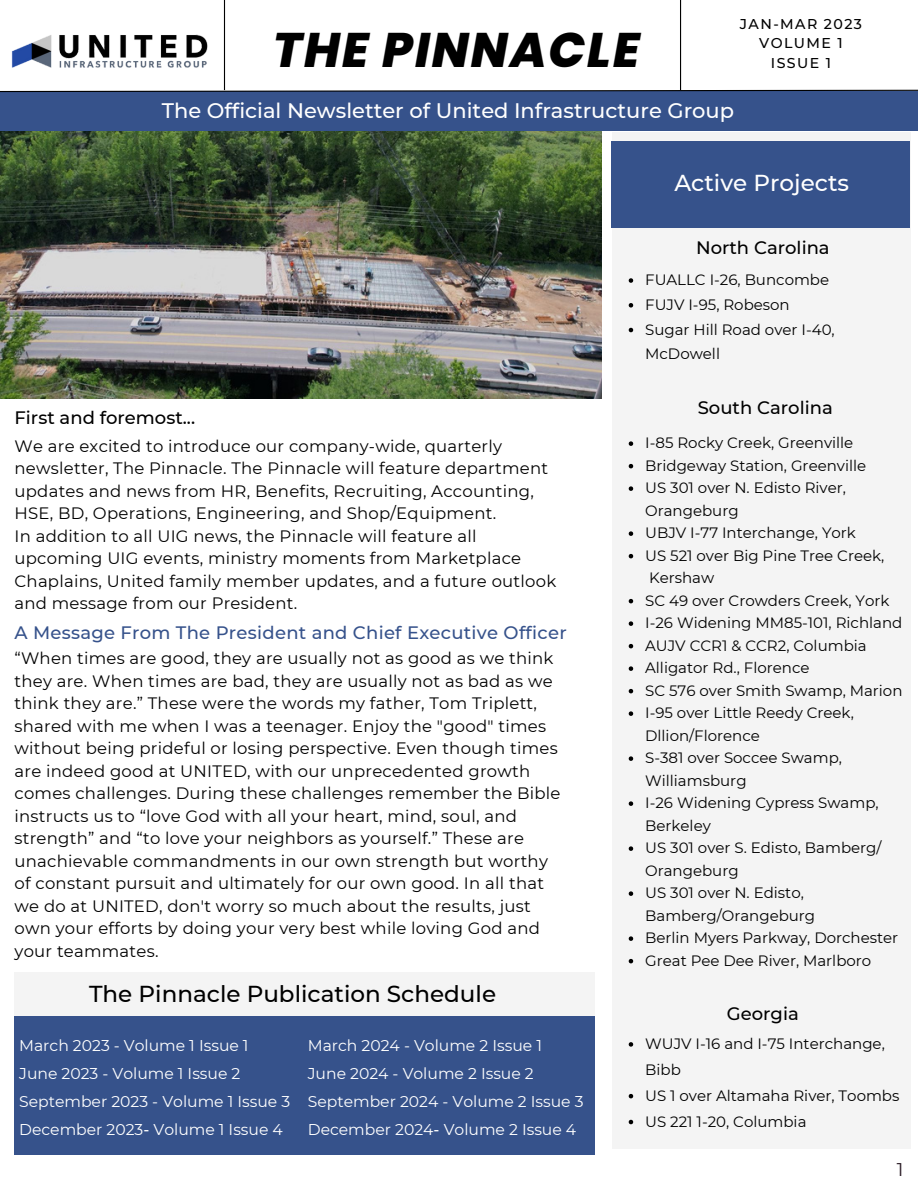
<style>
.page{position:relative;width:918px;height:1188px;background:#fff}
.page>*{position:absolute;margin:0;border:0;box-sizing:border-box;transform-origin:0 0}
.t1{font:italic 800 48.45px "Poppins";letter-spacing:.04em;color:#000}
.t2{font:500 23.1px "Montserrat";color:#000}
.t3{font:500 23.1px "Montserrat";color:#fff}
.t4{font:500 21px "Montserrat";color:#fff}
.t5{font:18.45px "Montserrat";color:#291b25}
.t6{font:500 18px "Montserrat";color:#000}
.t7{font:500 18px "Montserrat";letter-spacing:.015em;color:#36528b}
.t8{font:16.5px/22.5px "Montserrat";letter-spacing:.015em;color:#000}
.t9{font:15.6px/28.2px "Montserrat";color:#fff}
.t10{font:15px/22.5px "Montserrat";color:#000}
.t11{font:500 14.25px/19.2px "Montserrat";letter-spacing:.1em;color:#000;text-align:center}
.s1{font-weight:500}
</style>
<div class="page">
<img style="left:0;top:131px;width:602px;height:267px">
<div style="left:0;top:92px;width:918px;height:39px;background:#36528b"></div>
<hr style="left:224px;top:0;width:1px;height:90px;background:#000">
<hr style="left:680px;top:0;width:1px;height:90px;background:#000">
<div style="left:612px;top:133px;width:298px;height:1016px;background:#f4f4f4"></div>
<div style="left:612px;top:142px;width:298px;height:85px;background:#36528b"></div>
<svg style="left:629px;top:278px;width:4px;height:5px"></svg>
<svg style="left:629px;top:303px;width:4px;height:5px"></svg>
<svg style="left:629px;top:328px;width:4px;height:4px"></svg>
<svg style="left:629px;top:441px;width:4px;height:5px"></svg>
<svg style="left:629px;top:464px;width:4px;height:4px"></svg>
<svg style="left:629px;top:486px;width:4px;height:5px"></svg>
<svg style="left:629px;top:531px;width:4px;height:5px"></svg>
<svg style="left:629px;top:554px;width:4px;height:4px"></svg>
<svg style="left:629px;top:599px;width:4px;height:4px"></svg>
<svg style="left:629px;top:621px;width:4px;height:5px"></svg>
<svg style="left:629px;top:644px;width:4px;height:4px"></svg>
<svg style="left:629px;top:666px;width:4px;height:5px"></svg>
<svg style="left:629px;top:689px;width:4px;height:4px"></svg>
<svg style="left:629px;top:711px;width:4px;height:5px"></svg>
<svg style="left:629px;top:756px;width:4px;height:5px"></svg>
<svg style="left:629px;top:801px;width:4px;height:5px"></svg>
<svg style="left:629px;top:846px;width:4px;height:5px"></svg>
<svg style="left:629px;top:891px;width:4px;height:5px"></svg>
<svg style="left:629px;top:936px;width:4px;height:5px"></svg>
<svg style="left:629px;top:959px;width:4px;height:4px"></svg>
<svg style="left:629px;top:1042px;width:4px;height:5px"></svg>
<svg style="left:629px;top:1094px;width:4px;height:4px"></svg>
<svg style="left:629px;top:1120px;width:4px;height:4px"></svg>
<img style="left:11px;top:34px;width:197px;height:34px">
<svg style="left:0;top:89px;width:918px;height:4px"></svg>
<div style="left:15px;top:1014px;width:579px;height:141px;background:#36528b"></div>
<div style="left:15px;top:972px;width:579px;height:44px;background:#f4f4f4"></div>
<h1 class="t1" style="left:273px;top:16px;width:368px">THE PINNACLE</h1>
<p class="t11" style="left:740px;top:15px;width:124px">JAN-MAR 2023<br>VOLUME 1<br>ISSUE 1</p>
<p class="t4" style="left:162px;top:98px;width:574px">The Official Newsletter of United Infrastructure Group</p>
<h2 class="t3" style="left:674px;top:169px;width:176px">Active Projects</h2>
<p class="t6" style="left:696px;top:236px;width:135px">North Carolina</p>
<p class="t6" style="left:15px;top:406px;width:182px">First and foremost...</p>
<p class="t8" style="left:15px;top:435px;width:543px">We are excited to introduce our company-wide, quarterly newsletter, The Pinnacle. The Pinnacle will feature department updates and news from HR, Benefits, Recruiting, Accounting, HSE, BD, Operations, Engineering, and Shop/Equipment.<br>In addition to all UIG news, the Pinnacle will feature all upcoming UIG events, ministry moments from Marketplace Chaplains, United family member updates, and a future outlook and message from our President.</p>
<p class="t7" style="left:15px;top:621px;width:554px">A Message From The President and Chief Executive Officer</p>
<p class="t8" style="left:15px;top:647px;width:548px">“When times are good, they are usually not as good as we think they are. When times are bad, they are usually not as bad as we think they are.” These were the words my father, Tom Triplett, shared with me when I was a teenager. Enjoy the "good" times without being prideful or losing perspective. Even though times are indeed good at UNITED, with our unprecedented growth comes challenges. During these challenges remember the Bible instructs us to “love God with all your heart, mind, soul, and strength” and “to love your neighbors as yourself.” These are unachievable commandments in our own strength but worthy of constant pursuit and ultimately for our own good. In all that we do at UNITED, don't worry so much about the results, just own your efforts by doing your very best while loving God and your teammates.</p>
<h2 class="t2" style="left:89px;top:979px;width:409px">The Pinnacle Publication Schedule</h2>
<p class="t9" style="left:19px;top:1031px;width:273px">March 2023 - Volume 1 Issue 1<br>June 2023 - Volume 1 Issue 2<br>September 2023 - Volume 1 Issue 3<br>December 2023<span class="s1">-</span> Volume 1 Issue 4</p>
<p class="t9" style="left:308px;top:1031px;width:277px">March 2024 - Volume 2 Issue 1<br>June 2024 - Volume 2 Issue 2<br>September 2024 - Volume 2 Issue 3<br>December 2024<span class="s1">-</span> Volume 2 Issue 4</p>
<p class="t10" style="left:645px;top:267px;width:191px;line-height:24.8px">FUALLC I-26, Buncombe<br>FUJV I-95, Robeson<br>Sugar Hill Road over I-40,<br>McDowell</p>
<p class="t6" style="left:698px;top:397px;width:137px">South Carolina</p>
<p class="t10" style="left:645px;top:432px;width:259px">I-85 Rocky Creek, Greenville<br>Bridgeway Station, Greenville<br>US 301 over N. Edisto River,<br>Orangeburg<br>UBJV I-77 Interchange, York<br>US 521 over Big Pine Tree Creek,<br>Kershaw<br>SC 49 over Crowders Creek, York<br>I-26 Widening MM85-101, Richland<br>AUJV CCR1 &amp; CCR2, Columbia<br>Alligator Rd., Florence<br>SC 576 over Smith Swamp, Marion<br>I-95 over Little Reedy Creek,<br>Dllion/Florence<br>S-381 over Soccee Swamp,<br>Williamsburg<br>I-26 Widening Cypress Swamp,<br>Berkeley<br>US 301 over S. Edisto, Bamberg/<br>Orangeburg<br>US 301 over N. Edisto,<br>Bamberg/Orangeburg<br>Berlin Myers Parkway, Dorchester<br>Great Pee Dee River, Marlboro</p>
<p class="t6" style="left:727px;top:1002px;width:73px">Georgia</p>
<p class="t10" style="left:645px;top:1031px;width:256px;line-height:25.8px">WUJV I-16 and I-75 Interchange,<br>Bibb<br>US 1 over Altamaha River, Toombs<br>US 221 1-20, Columbia</p>
<p class="t5" style="left:897px;top:1158px;width:8px">1</p>
</div>
